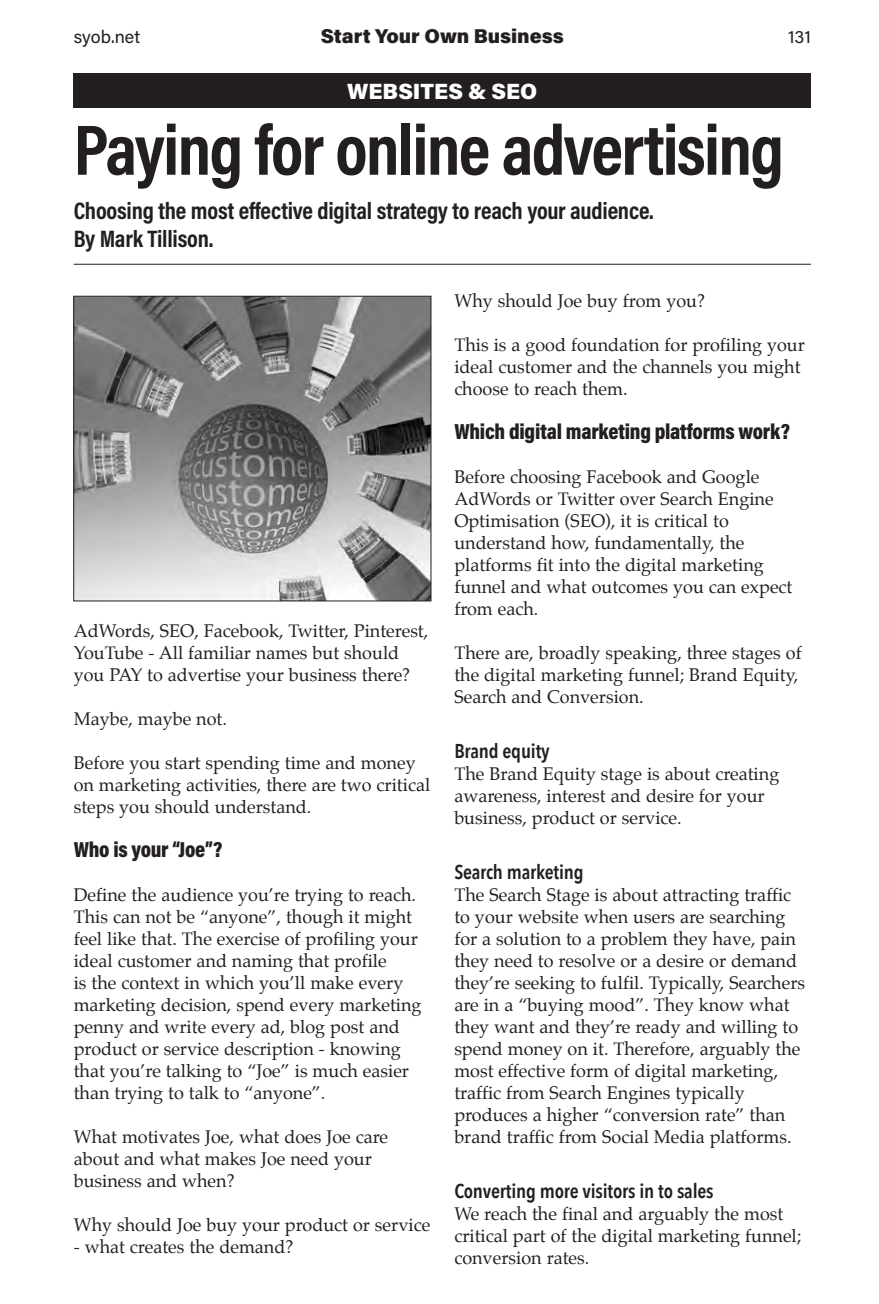
<style>
.page{position:relative;width:879px;height:1304px;background:#fff}
.page>*{position:absolute;margin:0;border:0;box-sizing:border-box;transform-origin:0 0}
._2-header2{font:700 72px "Acumin Pro Cond";letter-spacing:-.025em;color:#231f20}
._4-standfirst{font:700 24px/28px "Acumin Pro Cond";letter-spacing:-.01em;color:#231f20}
._7-header4Sub{font:900 22px "Acumin Pro Cond";letter-spacing:-.01em;color:#231f20}
._1-header1WOB{font:900 22px "Acumin Pro";color:#fff}
._7b-subsubhead{font:600 20px "Avenir Next Condensed";letter-spacing:-.01em;color:#231f20}
.t1{font:900 20px "Acumin Pro";color:#231f20}
._8-textUnderSub8{font:18px/22px "Palatino";color:#231f20}
.t2{font:18px "Acumin Pro";color:#231f20}
</style>
<div class="page">
<div style="left:74px;top:74px;width:737px;height:34px;background:#231f20"></div>
<hr style="left:74px;top:264px;width:737px;height:1px;background:#231f20">
<img style="left:75px;top:298px;width:354px;height:301px">
<div style="left:73px;top:296px;width:358px;height:305px;border:1px solid #231f20"></div>
<p class="t2" style="left:74px;top:24px;width:68px">syob.net</p>
<p class="t1" style="left:321px;top:22px;width:245px">Start Your Own Business</p>
<p class="t2" style="left:788px;top:24px;width:24px">131</p>
<p class="_1-header1WOB" style="left:347px;top:76px;width:192px">WEBSITES &amp; SEO</p>
<p class="_2-header2" style="left:74px;top:102px;width:712px">Paying for online advertising</p>
<p class="_4-standfirst" style="left:74px;top:196px;width:582px">Choosing the most effective digital strategy to reach your audience.<br>By Mark Tillison.</p>
<p class="_8-textUnderSub8" style="left:74px;top:620px;width:356px">AdWords, SEO, Facebook, Twitter, Pinterest,<br>YouTube - All familiar names but should you PAY to advertise your business there?</p>
<p class="_8-textUnderSub8" style="left:74px;top:708px;width:155px">Maybe, maybe not.</p>
<p class="_8-textUnderSub8" style="left:74px;top:751px;width:358px">Before you start spending time and money on marketing activities, there are two critical steps you should understand.</p>
<p class="_7-header4Sub" style="left:74px;top:835px;width:150px">Who is your “Joe”?</p>
<p class="_8-textUnderSub8" style="left:74px;top:884px;width:349px">Define the audience you’re trying to reach.<br>This can not be “anyone”, though it might feel like that. The exercise of profiling your ideal customer and naming that profile<br>is the context in which you’ll make every marketing decision, spend every marketing penny and write every ad, blog post and product or service description - knowing that you’re talking to “Joe” is much easier than trying to talk to “anyone”.</p>
<p class="_8-textUnderSub8" style="left:74px;top:1125px;width:316px">What motivates Joe, what does Joe care about and what makes Joe need your business and when?</p>
<p class="_8-textUnderSub8" style="left:74px;top:1213px;width:358px">Why should Joe buy your product or service</p>
<p class="_8-textUnderSub8" style="left:74px;top:1235px;width:221px">- what creates the demand?</p>
<p class="_8-textUnderSub8" style="left:454px;top:289px;width:252px">Why should Joe buy from you?</p>
<p class="_8-textUnderSub8" style="left:454px;top:333px;width:352px">This is a good foundation for profiling your ideal customer and the channels you might choose to reach them.</p>
<p class="_7-header4Sub" style="left:454px;top:417px;width:337px">Which digital marketing platforms work?</p>
<p class="_8-textUnderSub8" style="left:454px;top:466px;width:340px">Before choosing Facebook and Google AdWords or Twitter over Search Engine Optimisation (SEO), it is critical to understand how, fundamentally, the platforms fit into the digital marketing funnel and what outcomes you can expect from each.</p>
<p class="_8-textUnderSub8" style="left:454px;top:641px;width:349px">There are, broadly speaking, three stages of the digital marketing funnel; Brand Equity,<br>Search and Conversion.</p>
<p class="_7b-subsubhead" style="left:454px;top:733px;width:97px">Brand equity</p>
<p class="_8-textUnderSub8" style="left:454px;top:763px;width:326px">The Brand Equity stage is about creating awareness, interest and desire for your business, product or service.</p>
<p class="_7b-subsubhead" style="left:454px;top:854px;width:131px">Search marketing</p>
<p class="_8-textUnderSub8" style="left:454px;top:884px;width:352px">The Search Stage is about attracting traffic to your website when users are searching for a solution to a problem they have, pain they need to resolve or a desire or demand they’re seeking to fulfil. Typically, Searchers are in a “buying mood”. They know what they want and they’re ready and willing to spend money on it. Therefore, arguably the most effective form of digital marketing, traffic from Search Engines typically produces a higher “conversion rate” than brand traffic from Social Media platforms.</p>
<p class="_7b-subsubhead" style="left:454px;top:1173px;width:261px">Converting more visitors in to sales</p>
<p class="_8-textUnderSub8" style="left:454px;top:1203px;width:348px">We reach the final and arguably the most critical part of the digital marketing funnel; conversion rates.</p>
</div>
